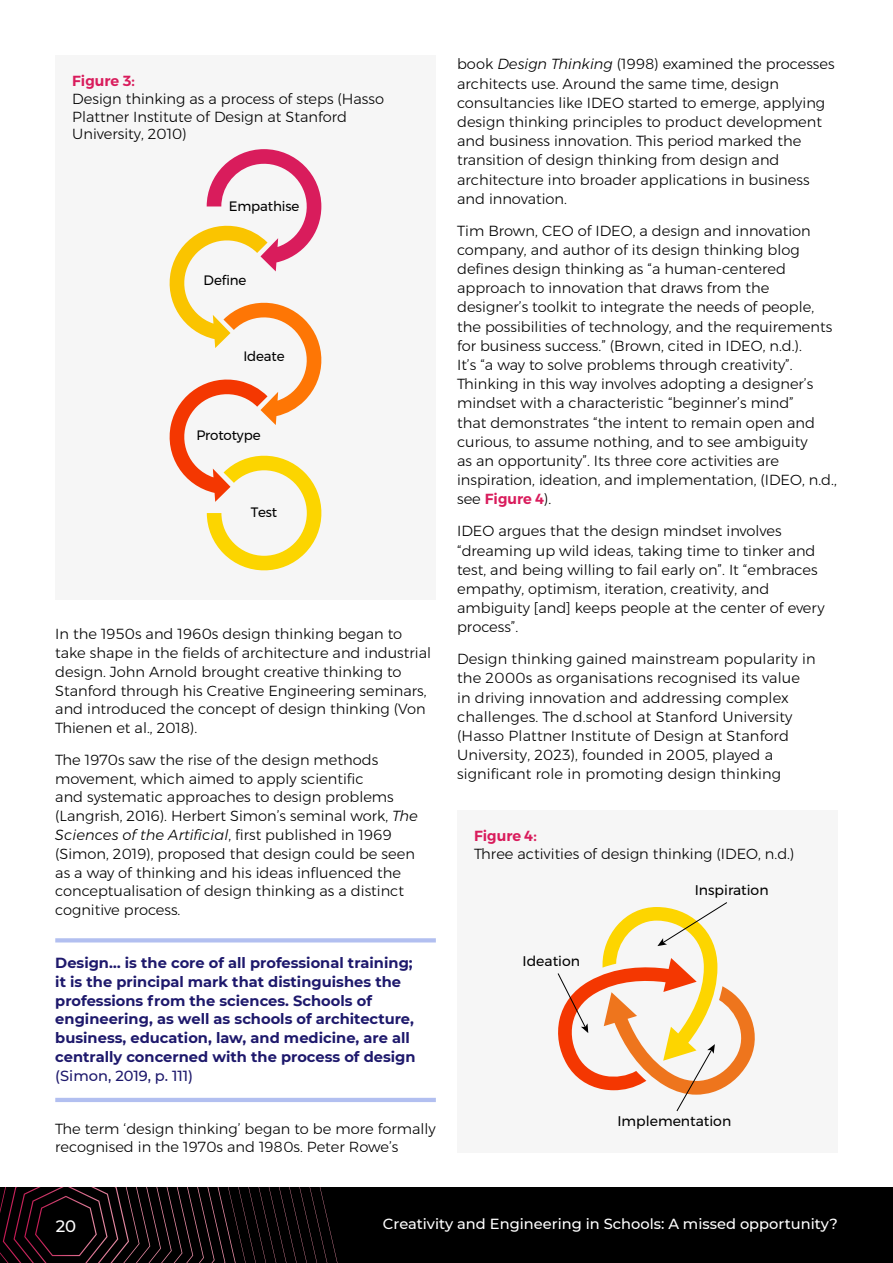
<style>
.page{position:relative;width:893px;height:1263px;background:#fff}
.page>*{position:absolute;margin:0;border:0;box-sizing:border-box;transform-origin:0 0}
.t1{font:500 16.5px "Montserrat";color:#fff}
.t2{font:300 14.7px/19.2px "Montserrat";color:#000}
.t3{font:700 14.7px/18.8px "Montserrat";color:#1e196c}
.t4{font:500 14.7px "Montserrat";color:#fff}
.t5{font:500 14.7px "Montserrat";color:#1e196c}
.t6{font:14.1px "Montserrat Regular 2";color:#000}
.t7{font:13.65px "Montserrat Regular 3";letter-spacing:-.01em;color:#000}
.s1{font-weight:600;color:#d91c5c}
.s2{font-style:italic}
</style>
<div class="page">
<div style="left:457px;top:810px;width:381px;height:342px;background:#f6f6f6"></div>
<div style="left:55px;top:55px;width:381px;height:545px;background:#f6f6f6"></div>
<svg style="left:55px;top:938px;width:381px;height:4px;background:#b6c3f0"></svg>
<hr style="left:55px;top:1098px;width:381px;height:4px;background:#b2bff0">
<svg style="left:169px;top:149px;width:153px;height:422px"></svg>
<div style="left:0;top:1188px;width:893px;height:75px;background:#000"></div>
<svg style="left:0;top:1188px;width:338px;height:75px"></svg>
<img style="left:557px;top:902px;width:198px;height:210px">
<p class="t2" style="left:72px;top:72px;width:313px;line-height:17.5px"><span class="s1">Figure 3:<br></span>Design thinking as a process of steps (Hasso<br>Plattner Institute of Design at Stanford<br>University, 2010)</p>
<p class="t7" style="left:229px;top:196px;width:72px">Empathise</p>
<p class="t7" style="left:204px;top:270px;width:44px">Define</p>
<p class="t7" style="left:243px;top:346px;width:43px">Ideate</p>
<p class="t7" style="left:196px;top:424px;width:66px">Prototype</p>
<p class="t7" style="left:251px;top:502px;width:28px">Test</p>
<p class="t2" style="left:55px;top:624px;width:377px;line-height:18.8px">In the 1950s and 1960s design thinking began to take shape in the fields of architecture and industrial design. John Arnold brought creative thinking to Stanford through his Creative Engineering seminars, and introduced the concept of design thinking (Von Thienen et al., 2018).</p>
<p class="t2" style="left:55px;top:750px;width:364px;line-height:18.8px">The 1970s saw the rise of the design methods movement, which aimed to apply scientific<br>and systematic approaches to design problems (Langrish, 2016). Herbert Simon’s seminal work, <span class="s2">The Sciences of the Artificial</span>, first published in 1969 (Simon, 2019), proposed that design could be seen as a way of thinking and his ideas influenced the conceptualisation of design thinking as a distinct cognitive process.</p>
<p class="t3" style="left:55px;top:953px;width:362px">Design… is the core of all professional training; it is the principal mark that distinguishes the professions from the sciences. Schools of engineering, as well as schools of architecture, business, education, law, and medicine, are all centrally concerned with the process of design</p>
<p class="t5" style="left:55px;top:1065px;width:139px">(Simon, 2019, p. 111)</p>
<p class="t2" style="left:55px;top:1119px;width:382px;line-height:18.8px">The term ‘design thinking’ began to be more formally recognised in the 1970s and 1980s. Peter Rowe’s</p>
<p class="t2" style="left:457px;top:54px;width:379px">book <span class="s2">Design Thinking</span> (1998) examined the processes architects use. Around the same time, design consultancies like IDEO started to emerge, applying design thinking principles to product development and business innovation. This period marked the transition of design thinking from design and architecture into broader applications in business and innovation.</p>
<p class="t2" style="left:457px;top:221px;width:381px">Tim Brown, CEO of IDEO, a design and innovation company, and author of its design thinking blog defines design thinking as “a human-centered approach to innovation that draws from the designer’s toolkit to integrate the needs of people, the possibilities of technology, and the requirements for business success.” (Brown, cited in IDEO, n.d.).<br>It’s “a way to solve problems through creativity”.<br>Thinking in this way involves adopting a designer’s mindset with a characteristic “beginner’s mind”<br>that demonstrates “the intent to remain open and curious, to assume nothing, and to see ambiguity<br>as an opportunity”. Its three core activities are inspiration, ideation, and implementation, (IDEO, n.d., see <span class="s1">Figure 4</span>).</p>
<p class="t2" style="left:457px;top:521px;width:369px">IDEO argues that the design mindset involves “dreaming up wild ideas, taking time to tinker and test, and being willing to fail early on”. It “embraces empathy, optimism, iteration, creativity, and ambiguity [and] keeps people at the center of every process”.</p>
<p class="t2" style="left:457px;top:649px;width:360px">Design thinking gained mainstream popularity in the 2000s as organisations recognised its value in driving innovation and addressing complex challenges. The d.school at Stanford University (Hasso Plattner Institute of Design at Stanford University, 2023), founded in 2005, played a significant role in promoting design thinking</p>
<p class="t2" style="left:474px;top:827px;width:322px;line-height:17.5px"><span class="s1">Figure 4:<br></span>Three activities of design thinking (IDEO, n.d.)</p>
<p class="t6" style="left:523px;top:950px;width:59px">Ideation</p>
<p class="t6" style="left:695px;top:879px;width:75px">Inspiration</p>
<p class="t6" style="left:617px;top:1110px;width:115px">Implementation</p>
<p class="t1" style="left:56px;top:1215px;width:22px">20</p>
<p class="t4" style="left:383px;top:1213px;width:456px">Creativity and Engineering in Schools: A missed opportunity?</p>
</div>
